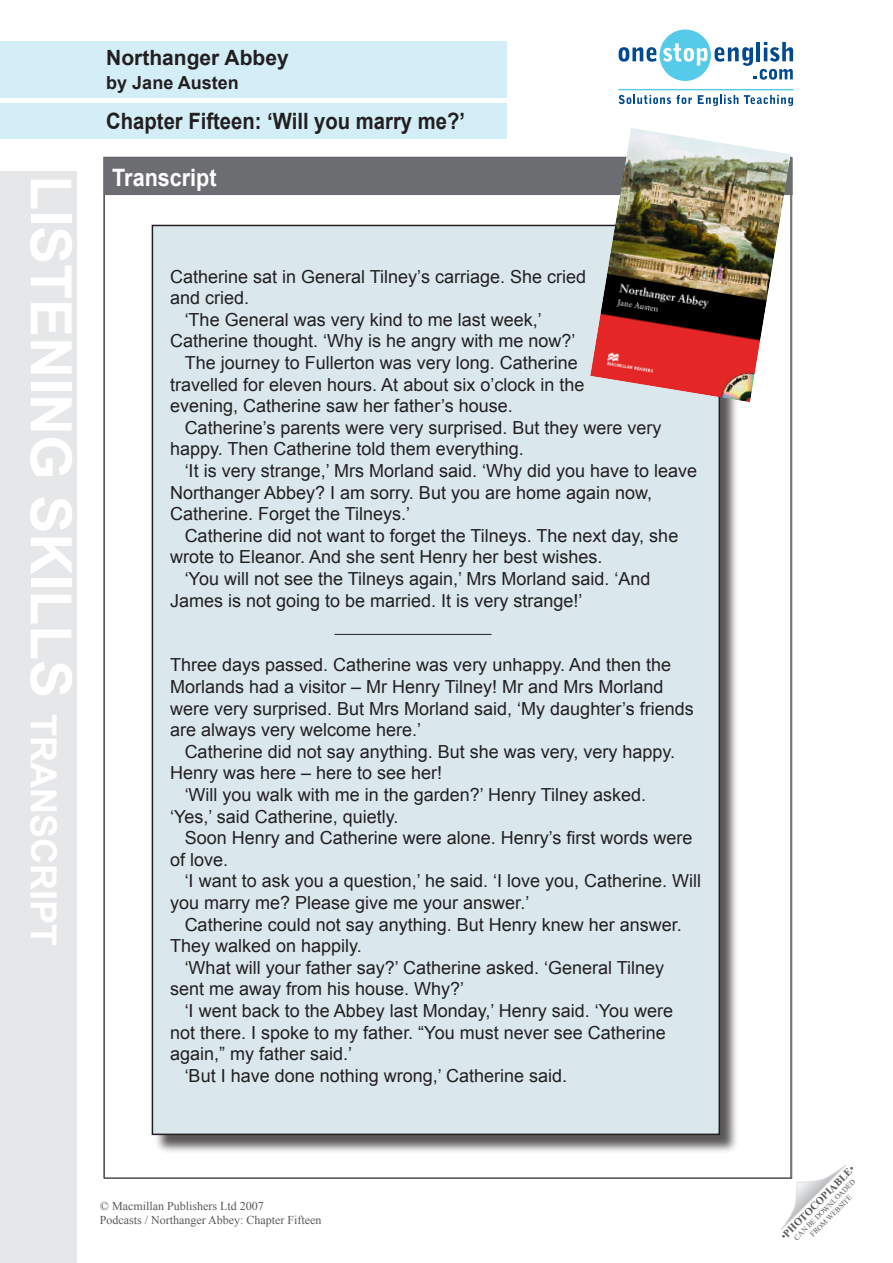
<style>
.page{position:relative;width:893px;height:1263px;background:#fff}
.page>*{position:absolute;margin:0;border:0;box-sizing:border-box;transform-origin:0 0}
.t1{font:700 57px "Arial";color:#fff}
.A_head{font:700 24px "Arial";color:#fff;scale:.9 1}
.Title_in_blue_box{font:700 22.5px "Arial";color:#231f20;scale:.9 1}
.Title_in_blue_box-2{font:700 21px "Arial";color:#231f20}
.body_text{font:18px/21.6px "Arial";color:#231f20}
.Author_in_blue_box{font:700 18px "Arial";color:#231f20}
.t2{font:12px "Times New Roman";color:#57585a}
.t3{font:700 10.5px "Times New Roman";color:#57585a}
.t4{font:7.5px "Times New Roman";color:#57585a}
.s1{font-size:36px}
.s2{font-weight:400}
</style>
<div class="page">
<svg style="left:619px;top:30px;width:174px;height:51px"></svg>
<svg style="left:619px;top:95px;width:73px;height:9px"></svg>
<svg style="left:698px;top:95px;width:40px;height:11px"></svg>
<svg style="left:744px;top:95px;width:49px;height:11px"></svg>
<hr style="left:619px;top:89px;width:174px;height:1px;background:#55cae9">
<svg style="left:781px;top:1165px;width:65px;height:65px"></svg>
<div style="left:0;top:171px;width:77px;height:1092px;background:#e6e7e9"></div>
<div style="left:104px;top:158px;width:689px;height:37px;background:#6c6d70"></div>
<div style="left:152px;top:225px;width:589px;height:930px;background:#231f20;opacity:.75"></div>
<div style="left:152px;top:225px;width:567px;height:909px;background:#dae8ee"></div>
<div style="left:0;top:41px;width:506px;height:57px;background:#d4eef7"></div>
<div style="left:0;top:103px;width:506px;height:36px;background:#d4eef7"></div>
<hr style="left:334px;top:634px;width:158px;height:1px;background:#231f20">
<img style="left:590px;top:128px;width:201px;height:274px">
<p class="t1" style="left:89px;top:176px;width:438px;rotate:90deg">subject title</p>
<p class="t1" style="left:88px;top:175px;width:762px;rotate:90deg">LISTENING SKILLS <span class="s1">transcript</span></p>
<p class="Title_in_blue_box-2" style="left:106px;top:44px;width:184px">Northanger Abbey</p>
<p class="Author_in_blue_box" style="left:106px;top:71px;width:134px">by Jane Austen</p>
<p class="Title_in_blue_box" style="left:106px;top:106px;width:400px">Chapter Fifteen: ‘Will you marry me?’</p>
<p class="A_head" style="left:112px;top:162px;width:118px">Transcript</p>
<p class="body_text" style="left:170px;top:266px;width:417px">Catherine sat in General Tilney’s carriage. She cried and cried.</p>
<p class="body_text" style="left:170px;top:309px;width:407px;text-indent:14px">‘The General was very kind to me last week,’<br>Catherine thought. ‘Why is he angry with me now?’</p>
<p class="body_text" style="left:170px;top:352px;width:416px;text-indent:14px">The journey to Fullerton was very long. Catherine travelled for eleven hours. At about six o’clock in the evening, Catherine saw her father’s house.</p>
<p class="body_text" style="left:170px;top:417px;width:493px;text-indent:14px">Catherine’s parents were very surprised. But they were very happy. Then Catherine told them everything.</p>
<p class="body_text" style="left:170px;top:460px;width:529px;text-indent:14px">‘It is very strange,’ Mrs Morland said. ‘Why did you have to leave<br>Northanger Abbey? I am sorry. But you are home again now,<br>Catherine. Forget the Tilneys.’</p>
<p class="body_text" style="left:170px;top:525px;width:510px;text-indent:14px">Catherine did not want to forget the Tilneys. The next day, she wrote to Eleanor. And she sent Henry her best wishes.</p>
<p class="body_text" style="left:170px;top:568px;width:482px;text-indent:14px">‘You will not see the Tilneys again,’ Mrs Morland said. ‘And<br>James is not going to be married. It is very strange!’</p>
<p class="body_text" style="left:170px;top:654px;width:525px">Three days passed. Catherine was very unhappy. And then the Morlands had a visitor – Mr Henry Tilney! Mr and Mrs Morland were very surprised. But Mrs Morland said, ‘My daughter’s friends are always very welcome here.’</p>
<p class="body_text" style="left:170px;top:741px;width:507px;text-indent:14px">Catherine did not say anything. But she was very, very happy.<br>Henry was here – here to see her!</p>
<p class="body_text" style="left:185px;top:784px;width:463px">‘Will you walk with me in the garden?’ Henry Tilney asked.</p>
<p class="body_text" style="left:170px;top:806px;width:230px">‘Yes,’ said Catherine, quietly.</p>
<p class="body_text" style="left:170px;top:827px;width:524px;text-indent:14px">Soon Henry and Catherine were alone. Henry’s first words were of love.</p>
<p class="body_text" style="left:170px;top:870px;width:533px;text-indent:14px">‘I want to ask you a question,’ he said. ‘I love you, Catherine. Will you marry me? Please give me your answer.’</p>
<p class="body_text" style="left:170px;top:914px;width:513px;text-indent:14px">Catherine could not say anything. But Henry knew her answer.<br>They walked on happily.</p>
<p class="body_text" style="left:170px;top:957px;width:496px;text-indent:14px">‘What will your father say?’ Catherine asked. ‘General Tilney sent me away from his house. Why?’</p>
<p class="body_text" style="left:170px;top:1000px;width:505px;text-indent:14px">‘I went back to the Abbey last Monday,’ Henry said. ‘You were not there. I spoke to my father. “You must never see Catherine again,” my father said.’</p>
<p class="body_text" style="left:185px;top:1065px;width:384px">‘But I have done nothing wrong,’ Catherine said.</p>
<p class="t2" style="left:100px;top:1198px;width:165px">© Macmillan Publishers Ltd 2007</p>
<p class="t2" style="left:100px;top:1212px;width:223px">Podcasts / Northanger Abbey: Chapter Fifteen</p>
<p class="t3" style="left:777px;top:1233px;width:101px;rotate:-45deg"><span class="s2">•</span>PHOTOCOPIABLE<span class="s2">•</span></p>
<p class="t4" style="left:792px;top:1235px;width:85px;rotate:-45deg">CAN BE DOWNLOADED</p>
<p class="t4" style="left:808px;top:1232px;width:57px;rotate:-45deg">FROM WEBSITE</p>
</div>
